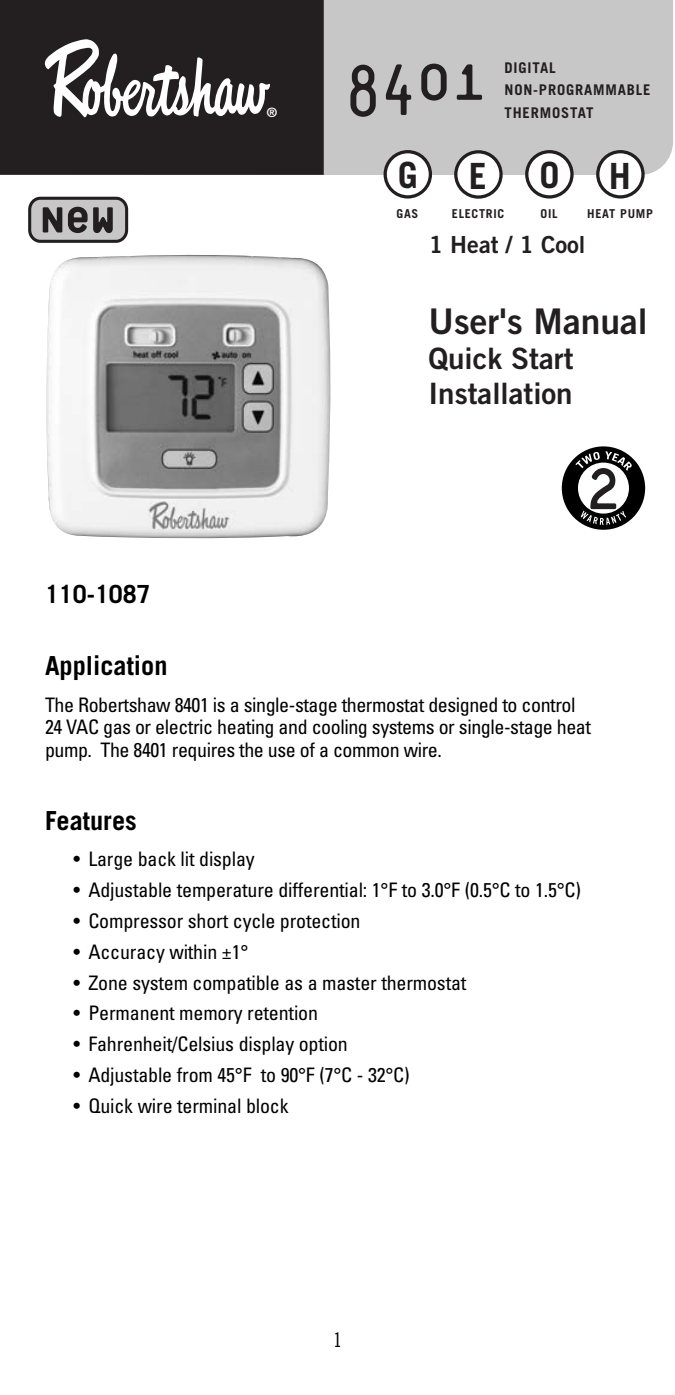
<style>
.page{position:relative;width:675px;height:1395px;background:#fff}
.page>*{position:absolute;margin:0;border:0;box-sizing:border-box;transform-origin:0 0}
.t1{font:76.75px "Platelet";color:#231f20}
.t2{font:800 54.5px "Platelet";color:#231f20}
.t3{font:700 36.25px "Trade Gothic";color:#231f20}
.t4{font:35.5px "Trade Gothic Bold Two";color:#231f20}
.t5{font:29.5px/35.5px "Trade Gothic Bold Two";color:#231f20}
.t6{font:700 26.25px "Trade Gothic";color:#000}
.t7{font:700 25px "Trade Gothic";color:#000}
.t8{font:23.5px "Trade Gothic Bold Two";color:#231f20}
.t9{font:condensed 20px/22.5px "Univers";letter-spacing:-.01em;color:#000}
.t10{font:20px "Trade Gothic Cond Eighteen";color:#000}
.t11{font:700 14.75px/22px "Trade Gothic";letter-spacing:.055em;color:#231f20}
.t12{font:13px "Trade Gothic Bold Cond Twenty";color:#fff}
.t13{font:700 12.25px "Trade Gothic";letter-spacing:.055em;color:#231f20}
</style>
<div class="page">
<div style="left:324px;top:0;width:349px;height:176px;background:#c7c7c7"></div>
<div style="left:0;top:0;width:324px;height:175px;background:#231f20"></div>
<svg style="left:454px;top:150px;width:49px;height:49px"></svg>
<svg style="left:384px;top:150px;width:48px;height:49px"></svg>
<svg style="left:525px;top:150px;width:49px;height:49px"></svg>
<svg style="left:45px;top:39px;width:225px;height:79px"></svg>
<div style="left:28px;top:197px;width:100px;height:46px;background:#c7c7c7;border:3px solid #231f20;border-radius:11px"></div>
<div style="left:562px;top:446px;width:83px;height:84px;background:#000;border-radius:50%"></div>
<svg style="left:575px;top:451px;width:57px;height:74px"></svg>
<svg style="left:596px;top:150px;width:49px;height:49px"></svg>
<img style="left:46px;top:254px;width:285px;height:285px">
<h2 class="t2" style="left:40px;top:194px;width:77px">NeW</h2>
<p class="t7" style="left:45px;top:585px;width:107px">110-1087</p>
<p class="t12" style="left:267px;top:107px;width:12px">®</p>
<h1 class="t1" style="left:345px;top:46px;width:143px">8401</h1>
<p class="t11" style="left:505px;top:58px;width:147px">DIGITAL<br>NON-PROGRAMMABLE</p>
<p class="t11" style="left:505px;top:103px;width:90px">THERMOSTAT</p>
<h3 class="t3" style="left:398px;top:162px;width:22px">G</h3>
<h3 class="t3" style="left:469px;top:163px;width:20px">E</h3>
<h3 class="t3" style="left:539px;top:162px;width:22px">O</h3>
<h3 class="t3" style="left:609px;top:162px;width:24px">H</h3>
<p class="t13" style="left:397px;top:209px;width:23px">GAS</p>
<p class="t13" style="left:452px;top:210px;width:54px">ELECTRIC</p>
<p class="t13" style="left:541px;top:209px;width:19px">OIL</p>
<p class="t13" style="left:587px;top:209px;width:67px">HEAT PUMP</p>
<p class="t8" style="left:429px;top:236px;width:158px">1 Heat / 1 Cool</p>
<h3 class="t4" style="left:428px;top:308px;width:221px">User's Manual</h3>
<h3 class="t5" style="left:428px;top:343px;width:147px">Quick Start<br>Installation</h3>
<h3 class="t6" style="left:45px;top:656px;width:124px">Application</h3>
<p class="t9" style="left:45px;top:695px;width:548px">The Robertshaw 8401 is a single-stage thermostat designed to control<br>24 VAC gas or electric heating and cooling systems or single-stage heat pump. The 8401 requires the use of a common wire.</p>
<h3 class="t6" style="left:45px;top:811px;width:93px">Features</h3>
<p class="t9" style="left:73px;top:850px;width:183px">• Large back lit display</p>
<p class="t9" style="left:73px;top:881px;width:509px">• Adjustable temperature differential: 1°F to 3.0°F (0.5°C to 1.5°C)</p>
<p class="t9" style="left:73px;top:911px;width:289px">• Compressor short cycle protection</p>
<p class="t9" style="left:73px;top:942px;width:177px">• Accuracy within ±1°</p>
<p class="t9" style="left:73px;top:973px;width:395px">• Zone system compatible as a master thermostat</p>
<p class="t9" style="left:73px;top:1004px;width:246px">• Permanent memory retention</p>
<p class="t9" style="left:73px;top:1035px;width:276px">• Fahrenheit/Celsius display option</p>
<p class="t9" style="left:73px;top:1065px;width:338px">• Adjustable from 45°F to 90°F (7°C - 32°C)</p>
<p class="t9" style="left:73px;top:1096px;width:217px">• Quick wire terminal block</p>
<p class="t10" style="left:333px;top:1332px;width:10px">1</p>
</div>
